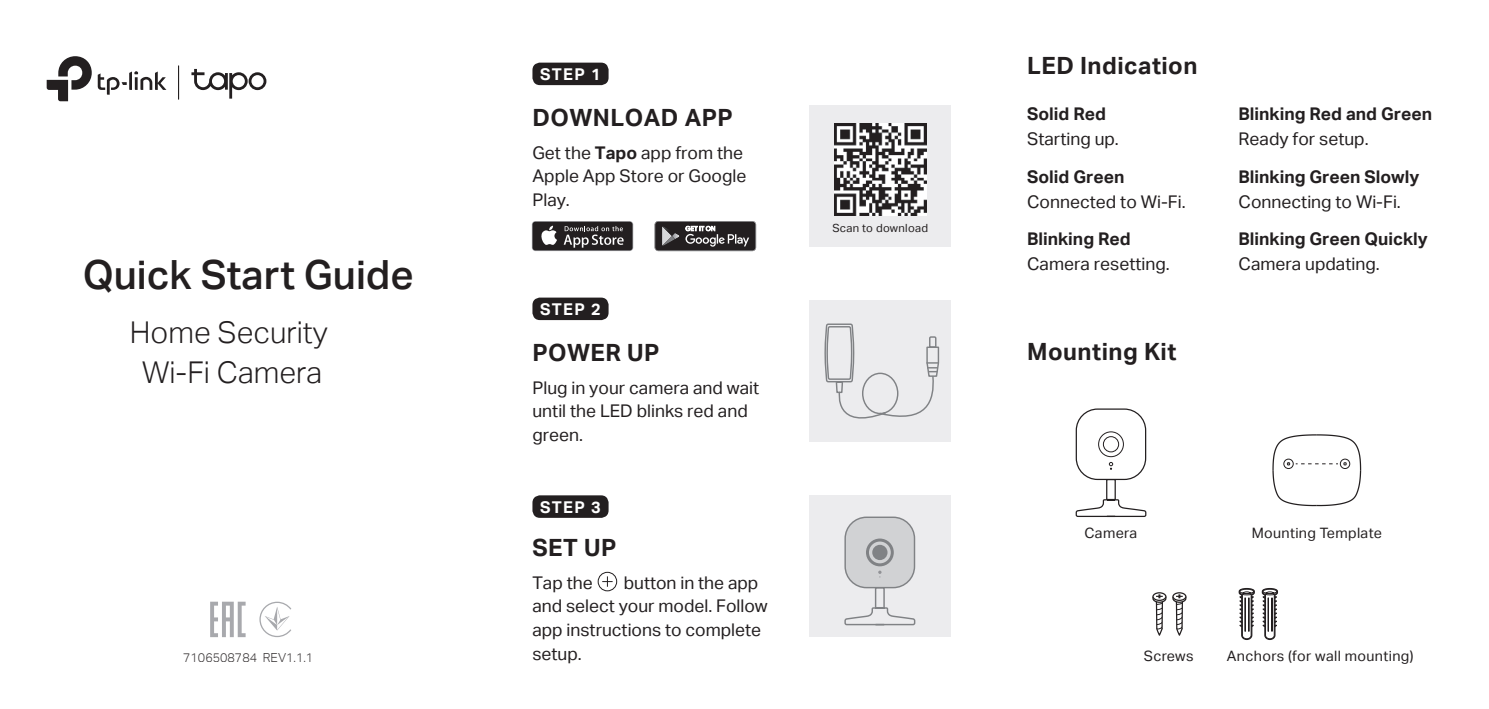
<style>
.page{position:relative;width:1489px;height:709px;background:#fff}
.page>*{position:absolute;margin:0;border:0;box-sizing:border-box;transform-origin:0 0}
.t1{font:40.25px "TP Link Aktiv Medium";color:#231f20}
.t2{font:30px/40px "TP Link Aktiv Light";color:#231f20;text-align:center}
.t3{font:23.75px "TP Link Aktiv Bold";letter-spacing:.02em;color:#231f20}
.t4{font:17.5px/23.8px "TP Link Aktiv Regular";color:#231f20}
.t5{font:17.5px "TP Link Aktiv Bold";color:#231f20}
.t6{font:16.25px "TP Link Aktiv Bold";letter-spacing:.08em;color:#fff}
.t7{font:14.25px "TP Link Aktiv Regular";letter-spacing:.025em;color:#231f20}
.t8{font:12.5px "TP Link Aktiv Light";color:#231f20}
.t9{font:11.25px "TP Link Aktiv Regular";letter-spacing:.025em;color:#231f20}
.s1{font-family:"TP Link Aktiv Bold"}
</style>
<div class="page">
<div style="left:809px;top:300px;width:141px;height:142px;background:#ececee"></div>
<svg style="left:824px;top:323px;width:115px;height:96px"></svg>
<div style="left:532px;top:63px;width:76px;height:22px;background:#231f20;border-radius:8px"></div>
<div style="left:532px;top:297px;width:76px;height:23px;background:#231f20;border-radius:8px"></div>
<div style="left:809px;top:495px;width:141px;height:142px;background:#ececee"></div>
<div style="left:532px;top:495px;width:76px;height:23px;background:#231f20;border-radius:8px"></div>
<div style="left:597px;top:572px;width:20px;height:19px;border:1px solid #231f20;border-radius:50%"></div>
<svg style="left:602px;top:576px;width:10px;height:10px"></svg>
<svg style="left:210px;top:601px;width:35px;height:36px"></svg>
<svg style="left:259px;top:601px;width:32px;height:36px"></svg>
<div style="left:809px;top:105px;width:142px;height:142px;background:#ececee"></div>
<img style="left:834px;top:124px;width:92px;height:92px">
<svg style="left:1261px;top:588px;width:16px;height:52px"></svg>
<div style="left:1271px;top:597px;width:1px;height:34px;border:1px solid #231f20"></div>
<svg style="left:1238px;top:588px;width:16px;height:52px"></svg>
<div style="left:1248px;top:597px;width:1px;height:34px;border:1px solid #231f20"></div>
<div style="left:1152px;top:592px;width:14px;height:9px;border:1px solid #231f20;border-radius:50%"></div>
<svg style="left:1152px;top:594px;width:14px;height:42px"></svg>
<div style="left:1172px;top:592px;width:14px;height:9px;border:1px solid #231f20;border-radius:50%"></div>
<svg style="left:1172px;top:594px;width:14px;height:42px"></svg>
<div style="left:532px;top:221px;width:101px;height:30px;background:#525052;border-radius:4px"></div>
<div style="left:532px;top:222px;width:100px;height:28px;background:#231f20;border-radius:3px"></div>
<svg style="left:541px;top:226px;width:16px;height:19px"></svg>
<svg style="left:563px;top:226px;width:60px;height:22px"></svg>
<svg style="left:654px;top:221px;width:102px;height:30px;background:#4b4849"></svg>
<hr style="left:178px;top:66px;width:1px;height:33px;background:#231f20">
<svg style="left:191px;top:69px;width:75px;height:30px"></svg>
<svg style="left:98px;top:71px;width:68px;height:24px"></svg>
<svg style="left:47px;top:56px;width:45px;height:45px"></svg>
<div style="left:845px;top:517px;width:69px;height:70px;background:#d1d2d4;border-radius:21px"></div>
<div style="left:844px;top:516px;width:71px;height:72px;border:1px solid #808285;border-radius:21px"></div>
<div style="left:874px;top:587px;width:10px;height:21px;border:1px solid #808285"></div>
<svg style="left:844px;top:606px;width:72px;height:20px"></svg>
<div style="left:866px;top:538px;width:27px;height:28px;border:3px solid #808285;border-radius:50%"></div>
<div style="left:872px;top:545px;width:15px;height:15px;background:#808285;border-radius:50%"></div>
<svg style="left:878px;top:570px;width:3px;height:7px"></svg>
<svg style="left:1272px;top:434px;width:89px;height:73px"></svg>
<div style="left:1075px;top:408px;width:71px;height:72px;border:1px solid #231f20;border-radius:21px"></div>
<div style="left:1106px;top:479px;width:9px;height:21px;border:1px solid #231f20"></div>
<svg style="left:1075px;top:499px;width:71px;height:18px"></svg>
<div style="left:1098px;top:431px;width:25px;height:26px;border:1px solid #231f20;border-radius:50%"></div>
<div style="left:1102px;top:436px;width:16px;height:16px;border:1px solid #231f20;border-radius:50%"></div>
<svg style="left:1108px;top:462px;width:4px;height:8px"></svg>
<h1 class="t1" style="left:83px;top:259px;width:332px">Quick Start Guide</h1>
<h2 class="t2" style="left:130px;top:315px;width:199px">Home Security<br>Wi-Fi Camera</h2>
<p class="t8" style="left:183px;top:652px;width:132px">7106508784 REV1.1.1</p>
<p class="t6" style="left:540px;top:68px;width:62px">STEP 1</p>
<h3 class="t3" style="left:532px;top:108px;width:202px">DOWNLOAD APP</h3>
<p class="t4" style="left:532px;top:142px;width:215px">Get the <span class="s1">Tapo</span> app from the<br>Apple App Store or Google<br>Play.</p>
<p class="t6" style="left:540px;top:302px;width:62px">STEP 2</p>
<h3 class="t3" style="left:532px;top:343px;width:128px">POWER UP</h3>
<p class="t4" style="left:532px;top:377px;width:228px">Plug in your camera and wait until the LED blinks red and green.</p>
<p class="t6" style="left:540px;top:500px;width:62px">STEP 3</p>
<h3 class="t3" style="left:532px;top:538px;width:85px">SET UP</h3>
<p class="t4" style="left:532px;top:572px;width:62px">Tap the</p>
<p class="t4" style="left:532px;top:572px;width:237px;text-indent:91px">button in the app and select your model. Follow app instructions to complete setup.</p>
<p class="t9" style="left:832px;top:223px;width:97px">Scan to download</p>
<h3 class="t3" style="left:1027px;top:56px;width:172px">LED Indication</h3>
<p class="t5" style="left:1027px;top:107px;width:80px">Solid Red</p>
<p class="t4" style="left:1027px;top:129px;width:93px">Starting up.</p>
<p class="t5" style="left:1027px;top:170px;width:99px">Solid Green</p>
<p class="t4" style="left:1027px;top:191px;width:160px">Connected to Wi-Fi.</p>
<p class="t5" style="left:1027px;top:232px;width:105px">Blinking Red</p>
<p class="t4" style="left:1027px;top:254px;width:144px">Camera resetting.</p>
<h3 class="t3" style="left:1027px;top:342px;width:151px">Mounting Kit</h3>
<p class="t5" style="left:1238px;top:107px;width:195px">Blinking Red and Green</p>
<p class="t4" style="left:1238px;top:129px;width:131px">Ready for setup.</p>
<p class="t5" style="left:1238px;top:170px;width:182px">Blinking Green Slowly</p>
<p class="t4" style="left:1238px;top:191px;width:164px">Connecting to Wi-Fi.</p>
<p class="t5" style="left:1238px;top:232px;width:191px">Blinking Green Quickly</p>
<p class="t4" style="left:1238px;top:254px;width:143px">Camera updating.</p>
<p class="t7" style="left:1084px;top:527px;width:54px">Camera</p>
<p class="t7" style="left:1251px;top:527px;width:132px">Mounting Template</p>
<p class="t7" style="left:1143px;top:650px;width:51px">Screws</p>
<p class="t7" style="left:1226px;top:650px;width:188px">Anchors (for wall mounting)</p>
</div>
